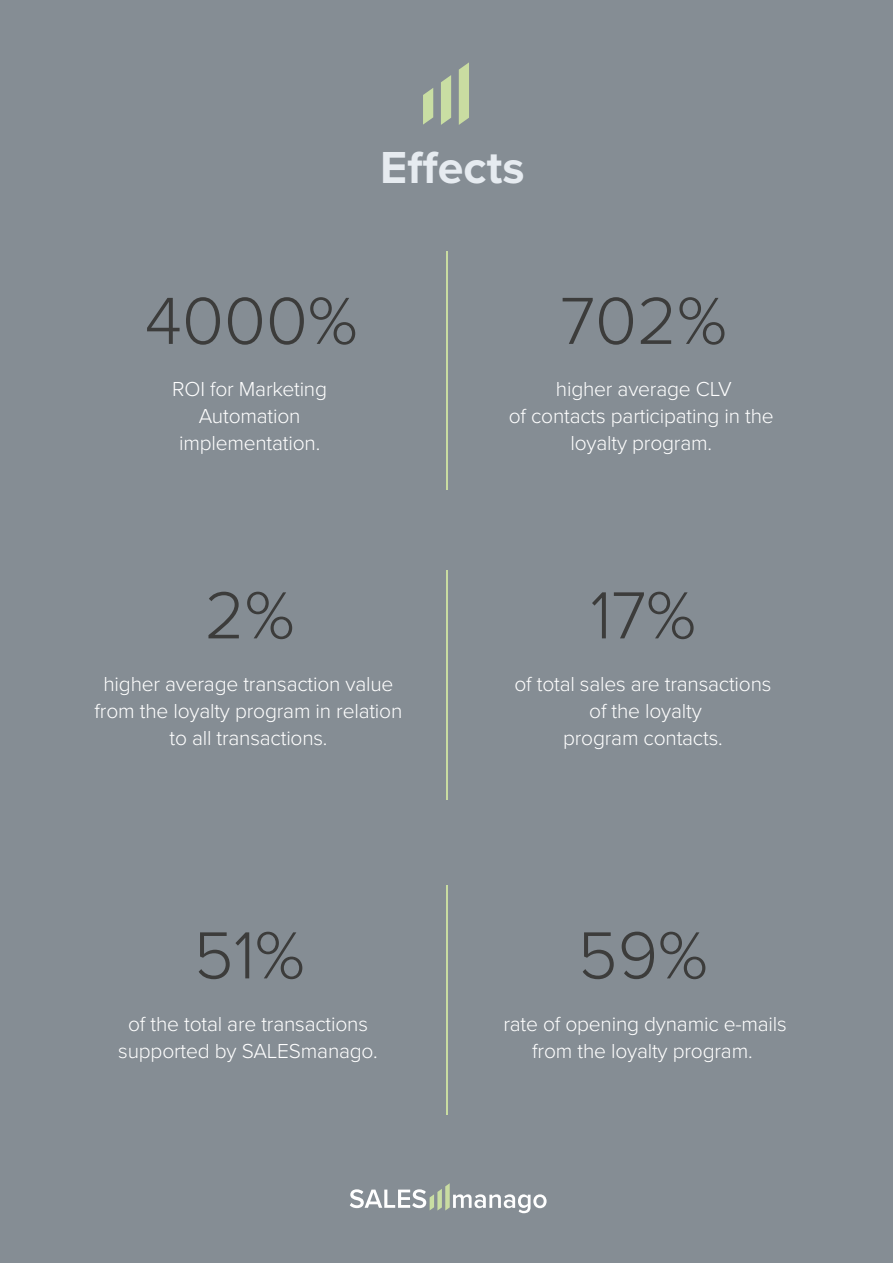
<style>
.page{position:relative;width:893px;height:1263px;background:#858d94}
.page>*{position:absolute;margin:0;border:0;box-sizing:border-box;transform-origin:0 0}
.t1{font:300 69px "Proxima Nova";color:#3c3c3b}
.t2{font:700 46.5px "Proxima Nova";color:#e6ebf0}
.t3{font:300 21px/27px "Proxima Nova";letter-spacing:-.01em;color:#fff;text-align:center}
</style>
<div class="page">
<hr style="left:446px;top:251px;width:1px;height:238px;background:#c9dca1">
<svg style="left:423px;top:88px;width:10px;height:37px"></svg>
<svg style="left:441px;top:75px;width:10px;height:50px"></svg>
<svg style="left:459px;top:62px;width:10px;height:63px"></svg>
<hr style="left:446px;top:570px;width:2px;height:229px;background:#c9dca1">
<hr style="left:446px;top:886px;width:1px;height:229px;background:#c9dca1">
<svg style="left:350px;top:1183px;width:197px;height:30px"></svg>
<p class="t2" style="left:380px;top:132px;width:146px">Effects</p>
<p class="t1" style="left:145px;top:269px;width:214px">4000%</p>
<p class="t3" style="left:172px;top:374px;width:156px">ROI for Marketing</p>
<p class="t3" style="left:199px;top:401px;width:103px">Automation</p>
<p class="t3" style="left:179px;top:428px;width:143px">implementation.</p>
<p class="t1" style="left:560px;top:269px;width:168px">702%</p>
<p class="t3" style="left:556px;top:374px;width:177px">higher average CLV</p>
<p class="t3" style="left:509px;top:401px;width:267px">of contacts participating in the loyalty program.</p>
<p class="t1" style="left:205px;top:564px;width:91px">2%</p>
<p class="t1" style="left:590px;top:564px;width:107px">17%</p>
<p class="t3" style="left:95px;top:669px;width:309px">higher average transaction value from the loyalty program in relation to all transactions.</p>
<p class="t1" style="left:194px;top:904px;width:113px">51%</p>
<p class="t3" style="left:118px;top:1009px;width:261px">of the total are transactions supported by SALESmanago.</p>
<p class="t3" style="left:514px;top:669px;width:259px">of total sales are transactions</p>
<p class="t3" style="left:589px;top:696px;width:114px">of the loyalty</p>
<p class="t3" style="left:563px;top:723px;width:161px">program contacts.</p>
<p class="t1" style="left:578px;top:904px;width:132px">59%</p>
<p class="t3" style="left:503px;top:1009px;width:285px">rate of opening dynamic e-mails from the loyalty program.</p>
</div>
